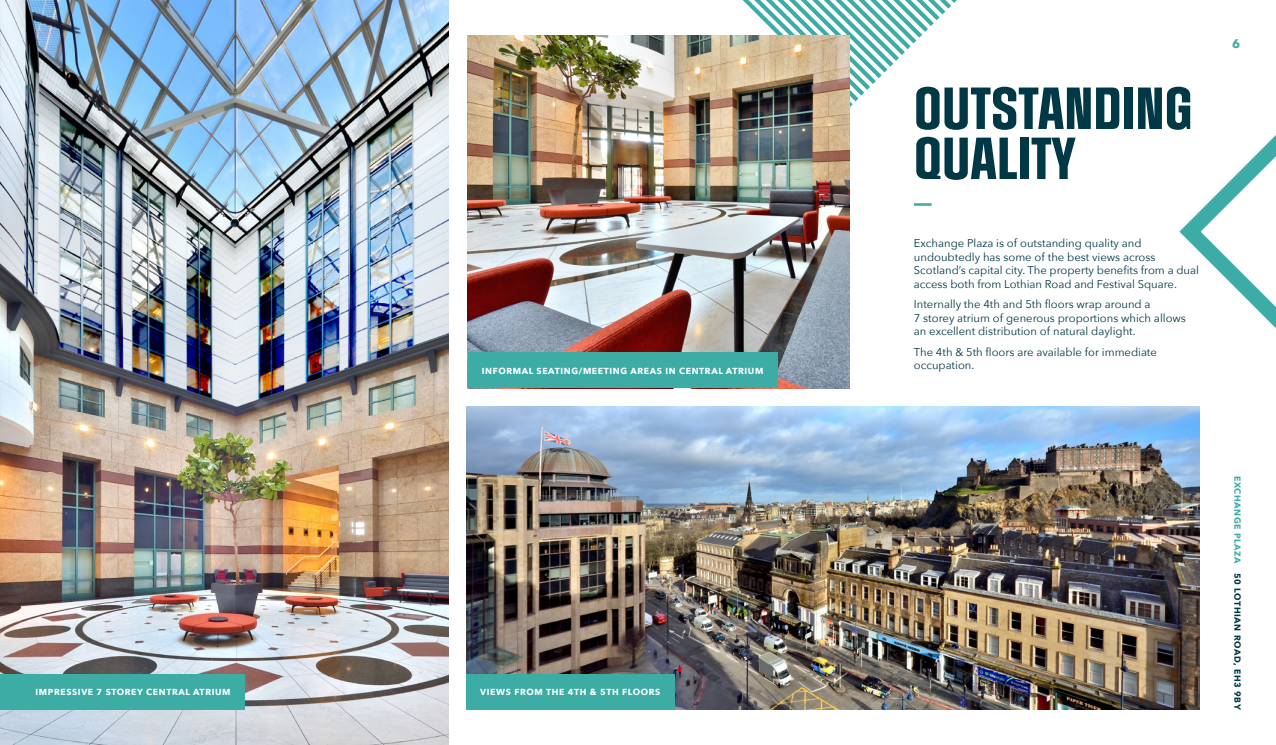
<style>
.page{position:relative;width:1276px;height:745px;background:#fff}
.page>*{position:absolute;margin:0;border:0;box-sizing:border-box;transform-origin:0 0}
.Heading{font:700 50px/50px "Social Gothic";color:#003845}
.t1{font:700 12.5px "Avenir Next";color:#3caca5}
.BODY{font:11.25px/13.5px "Avenir Next";color:#003845}
.t2{font:700 8.75px "Avenir Next";letter-spacing:.07em;color:#fff}
.t3{font:700 8.75px "Avenir Next";letter-spacing:.07em;color:#003845}
.s1{color:#3caca5}
</style>
<div class="page">
<svg style="left:742px;top:0;width:215px;height:107px"></svg>
<img style="left:0;top:0;width:448px;height:744px">
<img style="left:466px;top:406px;width:733px;height:303px">
<img style="left:467px;top:35px;width:382px;height:353px">
<hr style="left:914px;top:203px;width:17px;height:3px;background:#3caca5">
<div style="left:0;top:673px;width:245px;height:36px;background:#3caca5"></div>
<div style="left:466px;top:673px;width:208px;height:36px;background:#3caca5"></div>
<div style="left:467px;top:352px;width:310px;height:36px;background:#3caca5"></div>
<svg style="left:1182px;top:135px;width:94px;height:194px"></svg>
<p class="t2" style="left:482px;top:363px;width:283px">INFORMAL SEATING/MEETING AREAS IN CENTRAL ATRIUM</p>
<p class="t2" style="left:35px;top:684px;width:197px">IMPRESSIVE 7 STOREY CENTRAL ATRIUM</p>
<p class="t2" style="left:480px;top:684px;width:182px">VIEWS FROM THE 4TH &amp; 5TH FLOORS</p>
<p class="Heading" style="left:914px;top:86px;width:280px">OUTSTANDING<br>QUALITY</p>
<p class="BODY" style="left:914px;top:236px;width:286px">Exchange Plaza is of outstanding quality and undoubtedly has some of the best views across Scotland’s capital city. The property benefits from a dual access both from Lothian Road and Festival Square.</p>
<p class="BODY" style="left:914px;top:297px;width:273px">Internally the 4th and 5th floors wrap around a<br>7 storey atrium of generous proportions which allows an excellent distribution of natural daylight.</p>
<p class="BODY" style="left:914px;top:344px;width:244px">The 4th &amp; 5th floors are available for immediate occupation.</p>
<p class="t1" style="left:1232px;top:33px;width:10px">6</p>
<p class="t3" style="left:1245px;top:475px;width:235px;rotate:90deg"><span class="s1">EXCHANGE PLAZA</span> 50 LOTHIAN ROAD, EH3 9BY</p>
</div>
